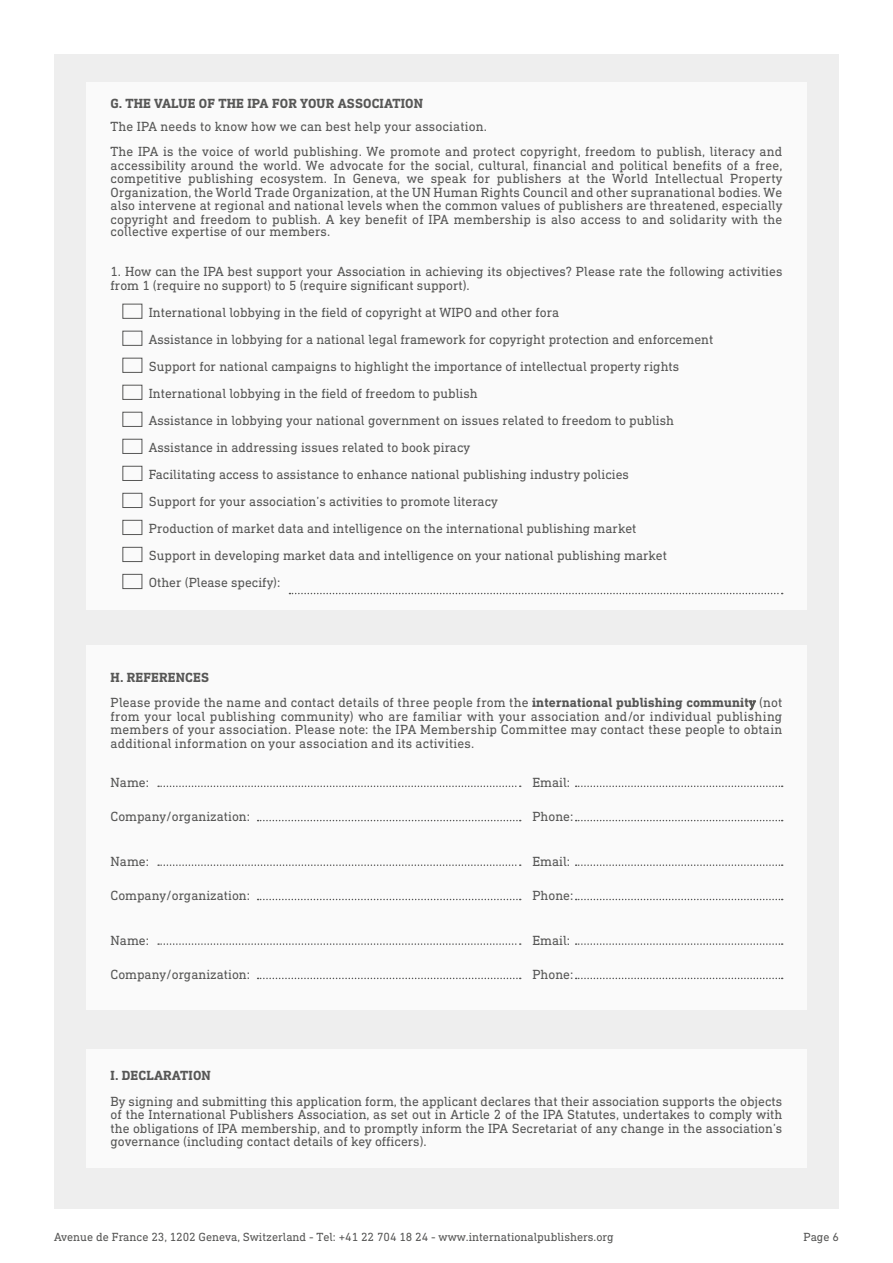
<style>
.page{position:relative;width:893px;height:1263px;background:#fff}
.page>*{position:absolute;margin:0;border:0;box-sizing:border-box;transform-origin:0 0}
.t1{font:13.5px/13.5px "DIN Next Slab Pro";color:#575756;text-align:justify}
.t2{font:700 13.5px "DIN Next Slab Pro";letter-spacing:.01em;color:#575756}
.t3{font:12px "DIN Next Slab Pro";color:#575756}
.s1{font-weight:700}
</style>
<div class="page">
<div style="left:54px;top:54px;width:785px;height:1155px;background:#eee"></div>
<div style="left:86px;top:82px;width:721px;height:527px;background:#fafafa"></div>
<svg style="left:289px;top:593px;width:494px;height:1px"></svg>
<div style="left:123px;top:331px;width:19px;height:15px;border:1px solid #575756"></div>
<div style="left:123px;top:358px;width:19px;height:15px;border:1px solid #575756"></div>
<div style="left:123px;top:385px;width:19px;height:15px;border:1px solid #575756"></div>
<div style="left:123px;top:412px;width:19px;height:15px;border:1px solid #575756"></div>
<div style="left:123px;top:439px;width:19px;height:15px;border:1px solid #575756"></div>
<div style="left:123px;top:466px;width:19px;height:15px;border:1px solid #575756"></div>
<div style="left:123px;top:493px;width:19px;height:15px;border:1px solid #575756"></div>
<div style="left:123px;top:520px;width:19px;height:15px;border:1px solid #575756"></div>
<div style="left:123px;top:547px;width:19px;height:15px;border:1px solid #575756"></div>
<div style="left:123px;top:574px;width:19px;height:15px;border:1px solid #575756"></div>
<div style="left:86px;top:645px;width:721px;height:365px;background:#fafafa"></div>
<div style="left:86px;top:1049px;width:721px;height:119px;background:#fafafa"></div>
<svg style="left:158px;top:785px;width:363px;height:2px"></svg>
<svg style="left:158px;top:864px;width:363px;height:2px"></svg>
<svg style="left:158px;top:943px;width:363px;height:2px"></svg>
<svg style="left:576px;top:785px;width:207px;height:2px"></svg>
<svg style="left:576px;top:864px;width:207px;height:2px"></svg>
<svg style="left:576px;top:943px;width:207px;height:2px"></svg>
<svg style="left:258px;top:820px;width:263px;height:1px"></svg>
<svg style="left:258px;top:899px;width:263px;height:1px"></svg>
<svg style="left:258px;top:978px;width:263px;height:1px"></svg>
<svg style="left:576px;top:820px;width:207px;height:1px"></svg>
<svg style="left:576px;top:899px;width:207px;height:1px"></svg>
<svg style="left:576px;top:978px;width:207px;height:1px"></svg>
<p class="t2" style="left:111px;top:96px;width:314px">G. THE VALUE OF THE IPA FOR YOUR ASSOCIATION</p>
<p class="t1" style="left:111px;top:119px;width:378px">The IPA needs to know how we can best help your association.</p>
<p class="t1" style="left:111px;top:145px;width:673px">The IPA is the voice of world publishing. We promote and protect copyright, freedom to publish, literacy and accessibility around the world. We advocate for the social, cultural, financial and political benefits of a free, competitive publishing ecosystem. In Geneva, we speak for publishers at the World Intellectual Property Organization, the World Trade Organization, at the UN Human Rights Council and other supranational bodies. We also intervene at regional and national levels when the common values of publishers are threatened, especially copyright and freedom to publish. A key benefit of IPA membership is also access to and solidarity with the</p>
<p class="t1" style="left:111px;top:224px;width:221px">collective expertise of our members.</p>
<p class="t1" style="left:111px;top:265px;width:673px">1. How can the IPA best support your Association in achieving its objectives? Please rate the following activities from 1 (require no support) to 5 (require significant support).</p>
<p class="t1" style="left:149px;top:305px;width:412px">International lobbying in the field of copyright at WIPO and other fora</p>
<p class="t1" style="left:149px;top:332px;width:566px">Assistance in lobbying for a national legal framework for copyright protection and enforcement</p>
<p class="t1" style="left:149px;top:359px;width:532px">Support for national campaigns to highlight the importance of intellectual property rights</p>
<p class="t1" style="left:149px;top:386px;width:330px">International lobbying in the field of freedom to publish</p>
<p class="t1" style="left:149px;top:413px;width:527px">Assistance in lobbying your national government on issues related to freedom to publish</p>
<p class="t1" style="left:149px;top:440px;width:323px">Assistance in addressing issues related to book piracy</p>
<p class="t1" style="left:149px;top:467px;width:482px">Facilitating access to assistance to enhance national publishing industry policies</p>
<p class="t1" style="left:149px;top:494px;width:350px">Support for your association’s activities to promote literacy</p>
<p class="t1" style="left:149px;top:521px;width:489px">Production of market data and intelligence on the international publishing market</p>
<p class="t1" style="left:149px;top:548px;width:520px">Support in developing market data and intelligence on your national publishing market</p>
<p class="t1" style="left:149px;top:575px;width:133px">Other (Please specify):</p>
<p class="t2" style="left:111px;top:669px;width:100px">H. REFERENCES</p>
<p class="t1" style="left:111px;top:696px;width:673px">Please provide the name and contact details of three people from the <span class="s1">international publishing communit</span>y (not from your local publishing community) who are familiar with your association and/or individual publishing members of your association. Please note: the IPA Membership Committee may contact these people to obtain additional information on your association and its activities.</p>
<p class="t1" style="left:111px;top:775px;width:40px">Name:</p>
<p class="t1" style="left:532px;top:775px;width:39px">Email:</p>
<p class="t1" style="left:111px;top:810px;width:141px">Company/organization:</p>
<p class="t1" style="left:532px;top:810px;width:42px">Phone:</p>
<p class="t1" style="left:111px;top:854px;width:40px">Name:</p>
<p class="t1" style="left:532px;top:854px;width:39px">Email:</p>
<p class="t1" style="left:111px;top:889px;width:141px">Company/organization:</p>
<p class="t1" style="left:532px;top:889px;width:42px">Phone:</p>
<p class="t1" style="left:111px;top:933px;width:40px">Name:</p>
<p class="t1" style="left:532px;top:933px;width:39px">Email:</p>
<p class="t1" style="left:111px;top:968px;width:141px">Company/organization:</p>
<p class="t1" style="left:532px;top:968px;width:42px">Phone:</p>
<p class="t2" style="left:111px;top:1068px;width:102px">I. DECLARATION</p>
<p class="t1" style="left:111px;top:1094px;width:673px">By signing and submitting this application form, the applicant declares that their association supports the objects of the International Publishers Association, as set out in Article 2 of the IPA Statutes, undertakes to comply with the obligations of IPA membership, and to promptly inform the IPA Secretariat of any change in the association’s governance (including contact details of key officers).</p>
<p class="t3" style="left:54px;top:1229px;width:561px">Avenue de France 23, 1202 Geneva, Switzerland - Tel: +41 22 704 18 24 - www.internationalpublishers.org</p>
<p class="t3" style="left:804px;top:1229px;width:37px">Page 6</p>
</div>
